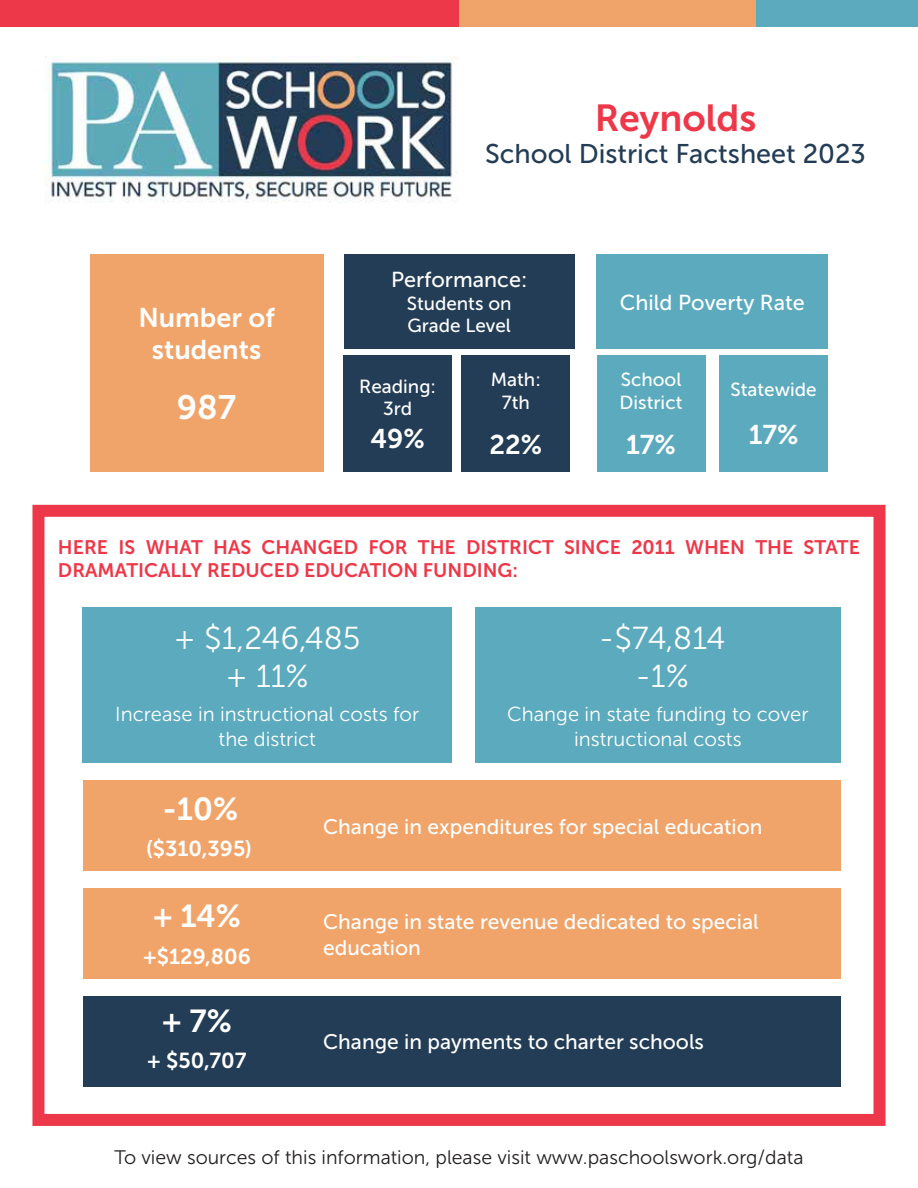
<style>
.page{position:relative;width:918px;height:1188px;background:#fff}
.page>*{position:absolute;margin:0;border:0;box-sizing:border-box;transform-origin:0 0}
.t1{font:37.5px "Museo Sans 700";color:#ed3849}
.t2{font:33.75px "Museo Sans 700";color:#fff}
.t3{font:31.65px "Museo Sans 300";color:#fff}
.t4{font:31.65px "Museo Sans 700";color:#fff}
.t5{font:27px/32.4px "Museo Sans 700";color:#fff;text-align:center}
.t6{font:27px "Museo Sans 500";color:#233d56}
.t7{font:21.6px "Museo Sans 500";color:#fff}
.t8{font:21.6px "Museo Sans 700";color:#fff}
.t9{font:21px/25.2px "Museo Sans 500";color:#fff}
.t10{font:20.1px/24.2px "Museo Sans 300";color:#fff;text-align:center}
.t11{font:19.5px/23.4px "Museo Sans 700";color:#ed3849}
.t12{font:19.5px "Museo Sans 300";color:#231f20}
.t13{font:18.9px/22.6px "Museo Sans 500";color:#fff}
</style>
<div class="page">
<img style="left:44px;top:57px;width:411px;height:146px">
<div style="left:0;top:0;width:459px;height:27px;background:#ed3849"></div>
<div style="left:459px;top:0;width:297px;height:27px;background:#f0a46a"></div>
<div style="left:756px;top:0;width:162px;height:27px;background:#5caabe"></div>
<div style="left:90px;top:254px;width:233px;height:218px;background:#f0a46a"></div>
<div style="left:344px;top:254px;width:231px;height:95px;background:#233d56"></div>
<div style="left:343px;top:355px;width:109px;height:116px;background:#233d56"></div>
<div style="left:462px;top:355px;width:108px;height:116px;background:#233d56"></div>
<div style="left:32px;top:505px;width:854px;height:621px;border:12px solid #ed3849"></div>
<div style="left:83px;top:780px;width:758px;height:91px;background:#f0a46a"></div>
<div style="left:83px;top:888px;width:758px;height:90px;background:#f0a46a"></div>
<div style="left:83px;top:996px;width:758px;height:91px;background:#233d56"></div>
<div style="left:475px;top:608px;width:366px;height:155px;background:#5caabe"></div>
<div style="left:82px;top:608px;width:370px;height:155px;background:#5caabe"></div>
<div style="left:597px;top:254px;width:231px;height:95px;background:#5caabe"></div>
<div style="left:597px;top:355px;width:108px;height:116px;background:#5caabe"></div>
<div style="left:719px;top:355px;width:109px;height:116px;background:#5caabe"></div>
<p class="t5" style="left:138px;top:301px;width:138px">Number of students</p>
<p class="t2" style="left:177px;top:389px;width:61px">987</p>
<p class="t1" style="left:595px;top:97px;width:163px">Reynolds</p>
<p class="t6" style="left:485px;top:139px;width:382px">School District Factsheet 2023</p>
<p class="t7" style="left:391px;top:268px;width:138px">Performance:</p>
<p class="t13" style="left:407px;top:292px;width:106px">Students on</p>
<p class="t13" style="left:407px;top:314px;width:105px">Grade Level</p>
<p class="t13" style="left:359px;top:375px;width:78px">Reading:</p>
<p class="t13" style="left:383px;top:398px;width:31px">3rd</p>
<p class="t5" style="left:370px;top:422px;width:56px">49%</p>
<p class="t13" style="left:491px;top:369px;width:51px">Math:</p>
<p class="t13" style="left:502px;top:391px;width:30px">7th</p>
<p class="t5" style="left:490px;top:428px;width:54px">22%</p>
<p class="t7" style="left:620px;top:290px;width:186px">Child Poverty Rate</p>
<p class="t13" style="left:620px;top:369px;width:64px">School<br>District</p>
<p class="t5" style="left:626px;top:428px;width:51px">17%</p>
<p class="t13" style="left:731px;top:378px;width:88px">Statewide</p>
<p class="t5" style="left:749px;top:419px;width:51px">17%</p>
<p class="t11" style="left:58px;top:535px;width:803px">HERE IS WHAT HAS CHANGED FOR THE DISTRICT SINCE 2011 WHEN THE STATE<br>DRAMATICALLY REDUCED EDUCATION FUNDING:</p>
<p class="t3" style="left:174px;top:621px;width:188px">+ $1,246,485</p>
<p class="t3" style="left:226px;top:659px;width:85px">+ 11%</p>
<p class="t10" style="left:115px;top:703px;width:305px">Increase in instructional costs for</p>
<p class="t10" style="left:219px;top:727px;width:99px">the district</p>
<p class="t3" style="left:599px;top:621px;width:128px">-$74,814</p>
<p class="t3" style="left:635px;top:659px;width:55px">-1%</p>
<p class="t10" style="left:507px;top:703px;width:303px">Change in state funding to cover instructional costs</p>
<p class="t4" style="left:162px;top:791px;width:77px">-10%</p>
<p class="t8" style="left:146px;top:836px;width:107px">($310,395)</p>
<p class="t4" style="left:153px;top:899px;width:90px">+ 14%</p>
<p class="t8" style="left:143px;top:944px;width:109px">+$129,806</p>
<p class="t4" style="left:162px;top:1003px;width:72px">+ 7%</p>
<p class="t8" style="left:147px;top:1048px;width:101px">+ $50,707</p>
<p class="t9" style="left:323px;top:814px;width:441px">Change in expenditures for special education</p>
<p class="t9" style="left:323px;top:910px;width:437px">Change in state revenue dedicated to special education</p>
<p class="t9" style="left:323px;top:1029px;width:382px">Change in payments to charter schools</p>
<p class="t12" style="left:114px;top:1147px;width:691px">To view sources of this information, please visit www.paschoolswork.org/data</p>
</div>
